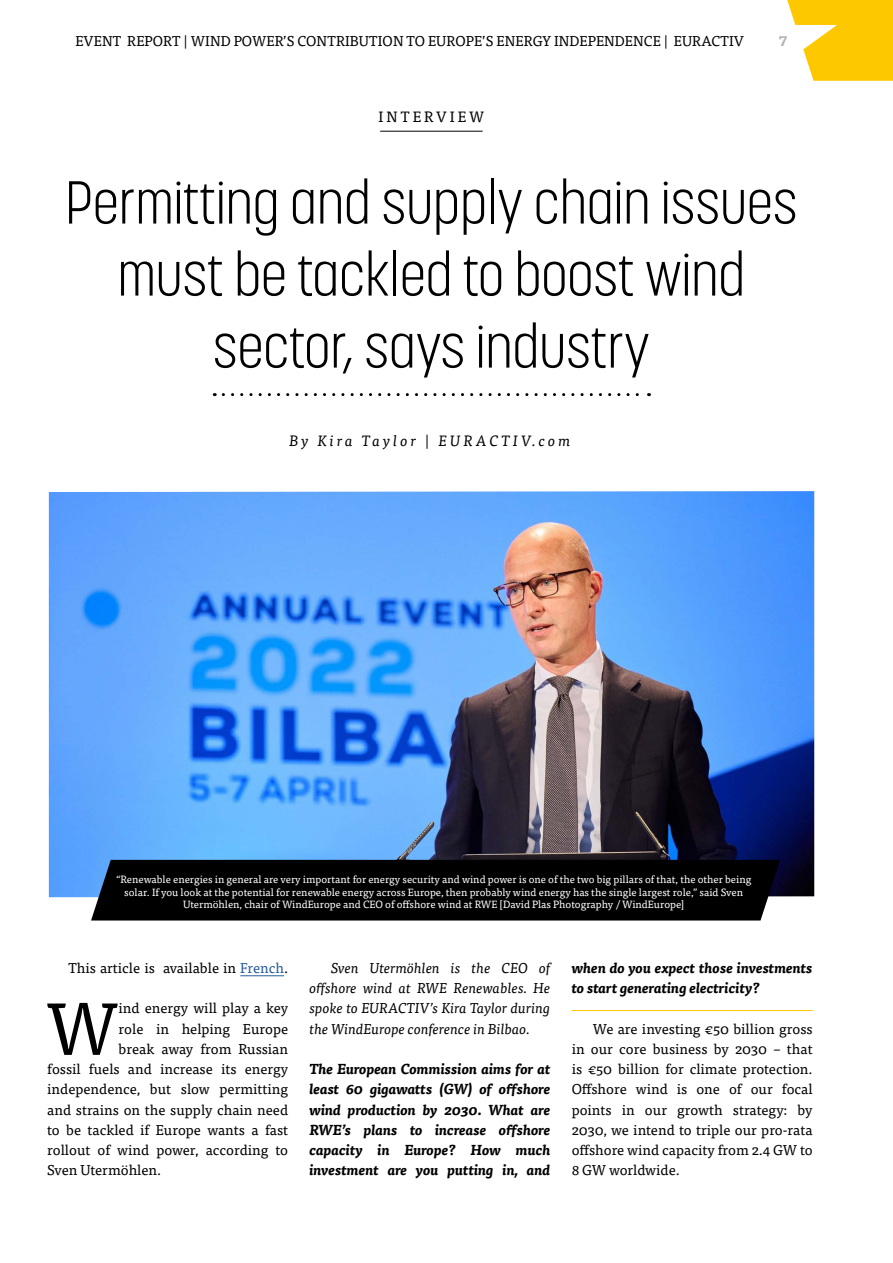
<style>
.page{position:relative;width:893px;height:1263px;background:#fff}
.page>*{position:absolute;margin:0;border:0;box-sizing:border-box;transform-origin:0 0}
.t1{font:72.6px "Tisa Pro";color:#000}
.t2{font:300 60px/72px "Korolev Condensed";color:#000;text-align:center}
.t3{font:italic 15px "Tisa Pro";letter-spacing:.2em;color:#000}
.t4{font:15px "Tisa Pro";letter-spacing:.2em;color:#000}
.t5{font:14.25px/20.2px "Tisa Pro";color:#000;text-align:justify}
.t6{font:italic 700 14.25px/20.2px "Tisa Pro";color:#000;text-align:justify}
.t7{font:italic 14.25px/20.2px "Tisa Pro";color:#000;text-align:justify}
.t8{font:700 14.25px "Tisa Pro";color:#aab2b8}
.t9{font:10.5px/12.6px "Tisa Pro";color:#fff;text-align:center}
.s1{color:#275b9b}
</style>
<div class="page">
<svg style="left:787px;top:0;width:106px;height:81px"></svg>
<img style="left:49px;top:491px;width:765px;height:406px">
<div style="left:91px;top:860px;width:689px;height:60px;background:#000"></div>
<hr style="left:240px;top:975px;width:44px;height:1px;background:#275b9b">
<hr style="left:572px;top:1010px;width:241px;height:1px;background:#fec800">
<svg style="left:223px;top:393px;width:426px;height:3px"></svg>
<hr style="left:380px;top:131px;width:103px;height:1px;background:#000">
<p class="t5" style="left:76px;top:30px;width:670px">EVENT REPORT | WIND POWER’S CONTRIBUTION TO EUROPE’S ENERGY INDEPENDENCE | EURACTIV</p>
<p class="t8" style="left:779px;top:29px;width:10px">7</p>
<p class="t4" style="left:379px;top:106px;width:107px">INTERVIEW</p>
<h2 class="t2" style="left:65px;top:166px;width:734px">Permitting and supply chain issues must be tackled to boost wind sector, says industry</h2>
<p class="t3" style="left:289px;top:430px;width:283px">By Kira Taylor | EURACTIV.com</p>
<p class="t9" style="left:116px;top:872px;width:637px">“Renewable energies in general are very important for energy security and wind power is one of the two big pillars of that, the other being solar. If you look at the potential for renewable energy across Europe, then probably wind energy has the single largest role,” said Sven<br>Utermöhlen, chair of WindEurope and CEO of offshore wind at RWE [David Plas Photography / WindEurope]</p>
<p class="t5" style="left:68px;top:957px;width:221px">This article is available in <span class="s1">French</span>.</p>
<h1 class="t1" style="left:46px;top:975px;width:74px">W</h1>
<p class="t5" style="left:119px;top:997px;width:171px">ind energy will play a key</p>
<p class="t5" style="left:119px;top:1018px;width:171px">role in helping Europe</p>
<p class="t5" style="left:119px;top:1038px;width:171px">break away from Russian</p>
<p class="t5" style="left:47px;top:1058px;width:242px">fossil fuels and increase its energy</p>
<p class="t5" style="left:47px;top:1078px;width:242px">independence, but slow permitting</p>
<p class="t5" style="left:47px;top:1099px;width:242px">and strains on the supply chain need</p>
<p class="t5" style="left:47px;top:1119px;width:242px">to be tackled if Europe wants a fast</p>
<p class="t5" style="left:47px;top:1139px;width:242px">rollout of wind power, according to</p>
<p class="t5" style="left:47px;top:1159px;width:116px">Sven Utermöhlen.</p>
<p class="t7" style="left:309px;top:957px;width:242px;text-indent:21px">Sven Utermöhlen is the CEO of offshore wind at RWE Renewables. He spoke to EURACTIV’s Kira Taylor during the WindEurope conference in Bilbao.</p>
<p class="t6" style="left:309px;top:1058px;width:242px">The European Commission aims for at least 60 gigawatts (GW) of offshore wind production by 2030. What are RWE’s plans to increase offshore capacity in Europe? How much investment are you putting in, and</p>
<p class="t6" style="left:572px;top:957px;width:242px">when do you expect those investments to start generating electricity?</p>
<p class="t5" style="left:572px;top:1018px;width:242px;text-indent:21px">We are investing €50 billion gross in our core business by 2030 – that is €50 billion for climate protection.<br>Offshore wind is one of our focal points in our growth strategy: by 2030, we intend to triple our pro-rata offshore wind capacity from 2.4 GW to 8 GW worldwide.</p>
</div>
